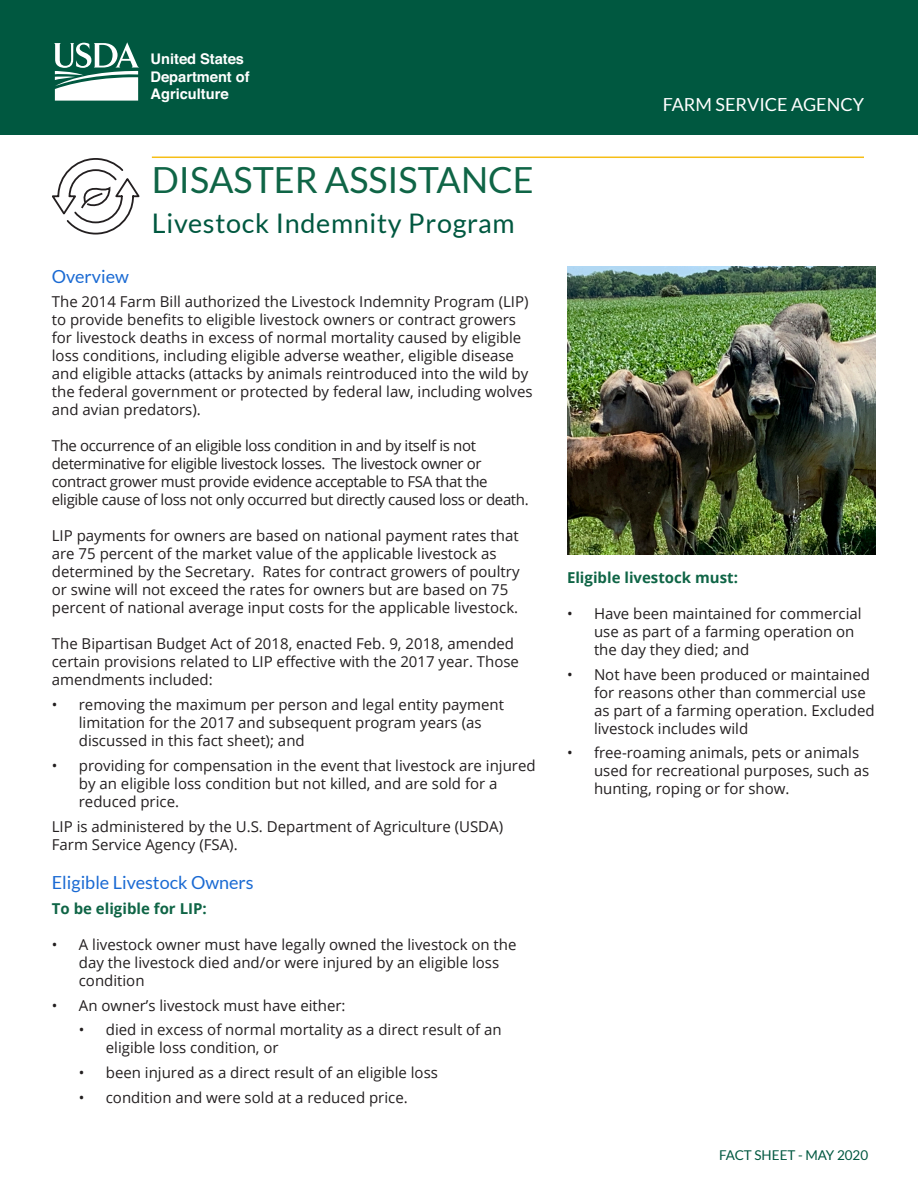
<style>
.page{position:relative;width:918px;height:1188px;background:#fff}
.page>*{position:absolute;margin:0;border:0;box-sizing:border-box;transform-origin:0 0}
.Subheader_1{font:36px "Lato";color:#0f6546}
.Subheader_1-2{font:27px "Lato";letter-spacing:.025em;color:#005840}
.Subheader_1-3{font:18px "Lato";color:#1a6ad3}
.Subheader_1-4{font:18px "Lato";color:#fff}
.Body_Style{font:15px/18px "Open Sans";color:#231f20}
.Body_Style-2{font:15px/18px "Open Sans";letter-spacing:-.025em;color:#231f20}
.Sub_Subheader{font:700 15px "Open Sans";color:#0f6546}
.t1{font:700 14.7px/17.5px "Helvetica";color:#fff}
.Subheader_1-5{font:13.5px "Lato";color:#005840}
</style>
<div class="page">
<div style="left:0;top:0;width:918px;height:135px;background:#005840"></div>
<svg style="left:54px;top:42px;width:85px;height:59px"></svg>
<svg style="left:52px;top:158px;width:88px;height:76px"></svg>
<hr style="left:152px;top:157px;width:712px;height:1px;background:#f6be16">
<img style="left:567px;top:267px;width:308px;height:287px">
<p class="t1" style="left:151px;top:50px;width:101px">United States<br>Department of<br>Agriculture</p>
<p class="Subheader_1" style="left:152px;top:160px;width:383px">DISASTER ASSISTANCE</p>
<p class="Subheader_1-2" style="left:152px;top:208px;width:364px">Livestock Indemnity Program</p>
<p class="Subheader_1-3" style="left:52px;top:266px;width:79px">Overview</p>
<p class="Body_Style" style="left:52px;top:292px;width:482px">The 2014 Farm Bill authorized the Livestock Indemnity Program (LIP) to provide benefits to eligible livestock owners or contract growers for livestock deaths in excess of normal mortality caused by eligible loss conditions, including eligible adverse weather, eligible disease and eligible attacks (attacks by animals reintroduced into the wild by the federal government or protected by federal law, including wolves and avian predators).</p>
<p class="Body_Style-2" style="left:52px;top:436px;width:478px">The occurrence of an eligible loss condition in and by itself is not determinative for eligible livestock losses. The livestock owner or contract grower must provide evidence acceptable to FSA that the eligible cause of loss not only occurred but directly caused loss or death.</p>
<p class="Body_Style" style="left:52px;top:526px;width:469px">LIP payments for owners are based on national payment rates that are 75 percent of the market value of the applicable livestock as determined by the Secretary. Rates for contract growers of poultry or swine will not exceed the rates for owners but are based on 75 percent of national average input costs for the applicable livestock.</p>
<p class="Body_Style" style="left:52px;top:634px;width:469px">The Bipartisan Budget Act of 2018, enacted Feb. 9, 2018, amended certain provisions related to LIP effective with the 2017 year. Those amendments included:</p>
<p class="Body_Style" style="left:79px;top:695px;width:427px;text-indent:-27px">• removing the maximum per person and legal entity payment limitation for the 2017 and subsequent program years (as discussed in this fact sheet); and</p>
<p class="Body_Style" style="left:79px;top:756px;width:458px;text-indent:-27px">• providing for compensation in the event that livestock are injured by an eligible loss condition but not killed, and are sold for a reduced price.</p>
<p class="Body_Style" style="left:52px;top:817px;width:453px">LIP is administered by the U.S. Department of Agriculture (USDA)<br>Farm Service Agency (FSA).</p>
<p class="Subheader_1-3" style="left:52px;top:873px;width:203px">Eligible Livestock Owners</p>
<p class="Sub_Subheader" style="left:52px;top:898px;width:156px">To be eligible for LIP:</p>
<p class="Body_Style" style="left:79px;top:935px;width:439px;text-indent:-27px">• A livestock owner must have legally owned the livestock on the day the livestock died and/or were injured by an eligible loss condition</p>
<p class="Body_Style" style="left:52px;top:996px;width:295px">• An owner’s livestock must have either:</p>
<p class="Body_Style" style="left:106px;top:1021px;width:397px;text-indent:-27px">• died in excess of normal mortality as a direct result of an eligible loss condition, or</p>
<p class="Body_Style" style="left:79px;top:1063px;width:361px">• been injured as a direct result of an eligible loss</p>
<p class="Body_Style" style="left:79px;top:1088px;width:330px">• condition and were sold at a reduced price.</p>
<p class="Subheader_1-4" style="left:663px;top:95px;width:203px">FARM SERVICE AGENCY</p>
<p class="Sub_Subheader" style="left:567px;top:567px;width:172px">Eligible livestock must:</p>
<p class="Body_Style" style="left:594px;top:604px;width:269px;text-indent:-27px">• Have been maintained for commercial use as part of a farming operation on the day they died; and</p>
<p class="Body_Style" style="left:594px;top:665px;width:282px;text-indent:-27px">• Not have been produced or maintained for reasons other than commercial use as part of a farming operation. Excluded livestock includes wild</p>
<p class="Body_Style" style="left:594px;top:744px;width:277px;text-indent:-27px">• free-roaming animals, pets or animals used for recreational purposes, such as hunting, roping or for show.</p>
<p class="Subheader_1-5" style="left:719px;top:1148px;width:151px">FACT SHEET - MAY 2020</p>
</div>
